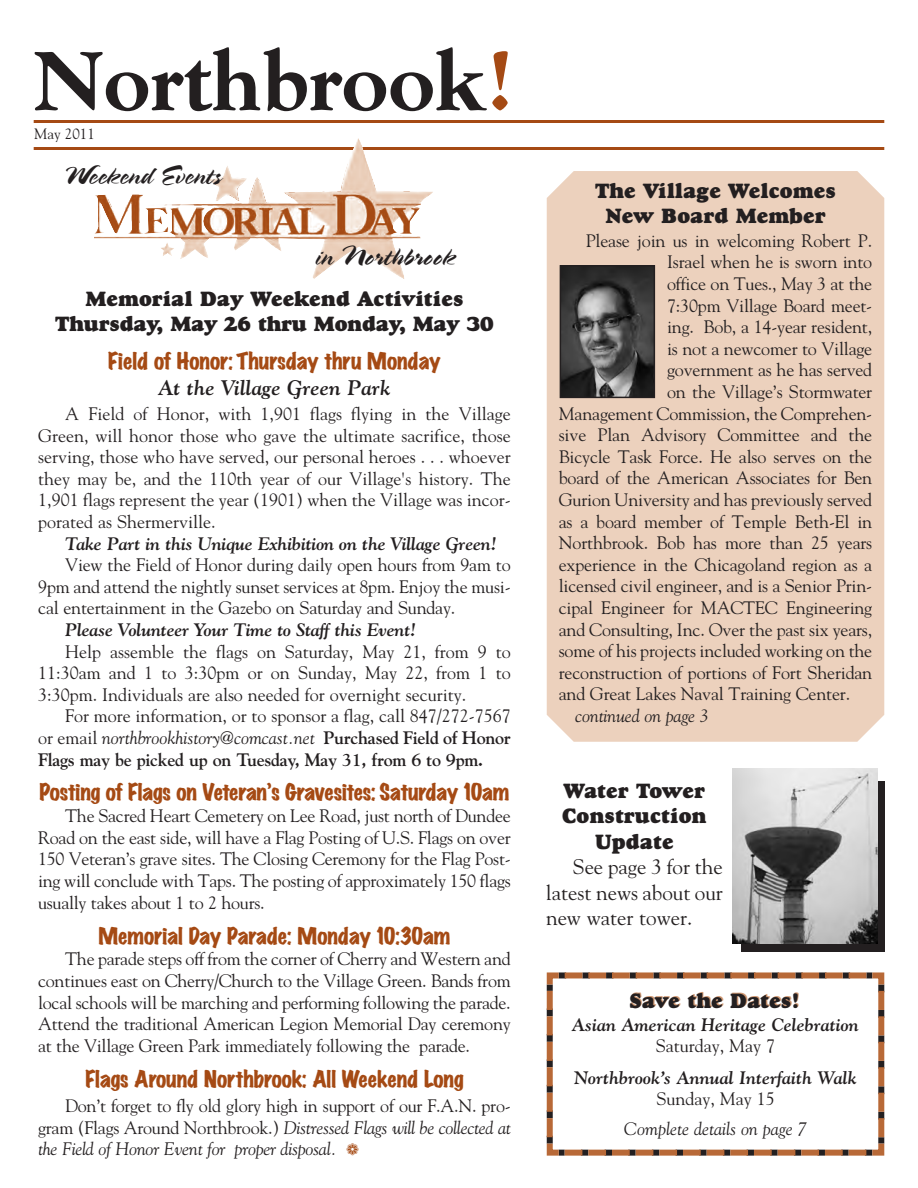
<style>
.page{position:relative;width:918px;height:1188px;background:#fff}
.page>*{position:absolute;margin:0;border:0;box-sizing:border-box;transform-origin:0 0}
.t1{font:800 84px "Goudy";color:#231f20}
.t2{font:27px "Spring";color:#231f20}
.t3{font:21px "Marker Felt Wide";color:#a54a14}
.t4{font:21px/25.2px "Goudy Heavyface";color:#231f20;text-align:center}
.t5{font:21px/25.2px "Goudy Std";color:#231f20;text-align:justify}
.t6{font:italic 700 21px "Goudy Std";color:#231f20}
.t7{font:18px/21.6px "Goudy Std";letter-spacing:-.01em;color:#231f20;text-align:justify}
.t8{font:700 18px/21.6px "Goudy Std";letter-spacing:-.015em;color:#231f20;text-align:justify}
.t9{font:italic 700 18px "Goudy Std";letter-spacing:-.01em;color:#231f20}
.t10{font:italic 18px "Goudy Std";color:#231f20}
.t11{font:15px "Goudy Std";color:#231f20}
.s1{color:#a54a14}
.s2{font-weight:400}
.s3{font-weight:400;font-style:italic}
.s4{font-style:italic}
</style>
<div class="page">
<div style="left:741px;top:782px;width:143px;height:170px;background:#231f20"></div>
<hr style="left:34px;top:120px;width:850px;height:3px;background:#a54a14">
<hr style="left:34px;top:147px;width:850px;height:3px;background:#a54a14">
<img style="left:94px;top:138px;width:339px;height:141px">
<div style="left:547px;top:171px;width:337px;height:571px;background:#ecd1bd"></div>
<img style="left:563px;top:268px;width:89px;height:127px">
<div style="left:560px;top:265px;width:95px;height:133px;border:2px solid #231f20"></div>
<img style="left:732px;top:769px;width:146px;height:174px">
<svg style="left:546px;top:972px;width:339px;height:184px"></svg>
<h1 class="t1" style="left:34px;top:47px;width:482px">Northbrook<span class="s1">!</span></h1>
<p class="t11" style="left:34px;top:125px;width:62px">May 2011</p>
<h2 class="t2" style="left:63px;top:158px;width:160px">Weekend Events</h2>
<h2 class="t2" style="left:315px;top:239px;width:142px">in Northbrook</h2>
<p class="t4" style="left:55px;top:288px;width:440px;line-height:25.7px">Memorial Day Weekend Activities<br>Thursday, May 26 thru Monday, May 30</p>
<p class="t3" style="left:108px;top:350px;width:334px">Field of Honor: Thursday thru Monday</p>
<p class="t6" style="left:158px;top:375px;width:234px">At the Village Green Park</p>
<p class="t7" style="left:38px;top:403px;width:474px;text-indent:27px">A Field of Honor, with 1,901 flags flying in the Village Green, will honor those who gave the ultimate sacrifice, those serving, those who have served, our personal heroes . . . whoever they may be, and the 110th year of our Village's history. The 1,901 flags represent the year (1901) when the Village was incor&shy;porated as Shermerville.</p>
<p class="t9" style="left:65px;top:533px;width:433px">Take Part in this Unique Exhibition on the Village Green!</p>
<p class="t7" style="left:38px;top:554px;width:474px;text-indent:27px">View the Field of Honor during daily open hours from 9am to 9pm and attend the nightly sunset services at 8pm. Enjoy the musi&shy;cal entertainment in the Gazebo on Saturday and Sunday.</p>
<p class="t9" style="left:65px;top:619px;width:352px">Please Volunteer Your Time to Staff this Event!</p>
<p class="t7" style="left:38px;top:641px;width:474px;text-indent:27px">Help assemble the flags on Saturday, May 21, from 9 to 11:30am and 1 to 3:30pm or on Sunday, May 22, from 1 to 3:30pm. Individuals are also needed for overnight security.</p>
<p class="t8" style="left:38px;top:705px;width:474px;text-indent:27px"><span class="s2">For more information, or to sponsor a flag, call 847/272-7567 or email</span> <span class="s3">northbrookhistory@comcast.net</span> Purchased Field of Honor Flags may be picked up on Tuesday, May 31, from 6 to 9pm.</p>
<p class="t3" style="left:39px;top:781px;width:472px">Posting of Flags on Veteran’s Gravesites: Saturday 10am</p>
<p class="t7" style="left:38px;top:805px;width:474px;text-indent:27px">The Sacred Heart Cemetery on Lee Road, just north of Dundee Road on the east side, will have a Flag Posting of U.S. Flags on over 150 Veteran’s grave sites. The Closing Ceremony for the Flag Post&shy;ing will conclude with Taps. The posting of approximately 150 flags usually takes about 1 to 2 hours.</p>
<p class="t3" style="left:98px;top:924px;width:354px">Memorial Day Parade: Monday 10:30am</p>
<p class="t7" style="left:38px;top:948px;width:474px;text-indent:27px">The parade steps off from the corner of Cherry and Western and continues east on Cherry/Church to the Village Green. Bands from local schools will be marching and performing following the parade.<br>Attend the traditional American Legion Memorial Day ceremony at the Village Green Park immediately following the parade.</p>
<p class="t3" style="left:85px;top:1067px;width:380px">Flags Around Northbrook: All Weekend Long</p>
<p class="t7" style="left:38px;top:1095px;width:474px;text-indent:27px">Don’t forget to fly old glory high in support of our F.A.N. pro&shy;gram (Flags Around Northbrook.) <span class="s4">Distressed Flags will be collected at the Field of Honor Event for proper disposal.</span> <span class="s1">❁</span></p>
<p class="t4" style="left:595px;top:180px;width:242px">The Village Welcomes<br>New Board Member</p>
<p class="t7" style="left:586px;top:230px;width:288px">Please join us in welcoming Robert P.</p>
<p class="t7" style="left:667px;top:251px;width:207px">Israel when he is sworn into</p>
<p class="t7" style="left:667px;top:273px;width:207px">office on Tues., May 3 at the</p>
<p class="t7" style="left:667px;top:295px;width:207px">7:30pm Village Board meet-</p>
<p class="t7" style="left:667px;top:316px;width:207px">ing. Bob, a 14-year resident,</p>
<p class="t7" style="left:667px;top:338px;width:207px">is not a newcomer to Village</p>
<p class="t7" style="left:667px;top:359px;width:207px">government as he has served</p>
<p class="t7" style="left:667px;top:381px;width:207px">on the Village’s Stormwater</p>
<p class="t7" style="left:559px;top:403px;width:315px">Management Commission, the Comprehen-</p>
<p class="t7" style="left:559px;top:424px;width:315px">sive Plan Advisory Committee and the</p>
<p class="t7" style="left:559px;top:446px;width:315px">Bicycle Task Force. He also serves on the</p>
<p class="t7" style="left:559px;top:467px;width:315px">board of the American Associates for Ben</p>
<p class="t7" style="left:559px;top:489px;width:315px">Gurion University and has previously served</p>
<p class="t7" style="left:559px;top:511px;width:315px">as a board member of Temple Beth-El in</p>
<p class="t7" style="left:559px;top:532px;width:315px">Northbrook. Bob has more than 25 years</p>
<p class="t7" style="left:559px;top:554px;width:315px">experience in the Chicagoland region as a</p>
<p class="t7" style="left:559px;top:575px;width:315px">licensed civil engineer, and is a Senior Prin-</p>
<p class="t7" style="left:559px;top:597px;width:315px">cipal Engineer for MACTEC Engineering</p>
<p class="t7" style="left:559px;top:619px;width:315px">and Consulting, Inc. Over the past six years,</p>
<p class="t7" style="left:559px;top:640px;width:315px">some of his projects included working on the</p>
<p class="t7" style="left:559px;top:662px;width:315px">reconstruction of portions of Fort Sheridan</p>
<p class="t7" style="left:559px;top:683px;width:293px">and Great Lakes Naval Training Center.</p>
<p class="t10" style="left:575px;top:705px;width:135px">continued on page 3</p>
<p class="t4" style="left:562px;top:780px;width:146px">Water Tower<br>Construction<br>Update</p>
<p class="t5" style="left:546px;top:855px;width:178px;text-indent:27px">See page 3 for the latest news about our new water tower.</p>
<p class="t4" style="left:629px;top:990px;width:172px">Save the Dates!</p>
<p class="t9" style="left:572px;top:1014px;width:288px">Asian American Heritage Celebration</p>
<p class="t7" style="left:656px;top:1035px;width:121px">Saturday, May 7</p>
<p class="t9" style="left:574px;top:1067px;width:284px">Northbrook’s Annual Interfaith Walk</p>
<p class="t7" style="left:656px;top:1088px;width:120px">Sunday, May 15</p>
<p class="t10" style="left:624px;top:1119px;width:184px">Complete details on page 7</p>
</div>
